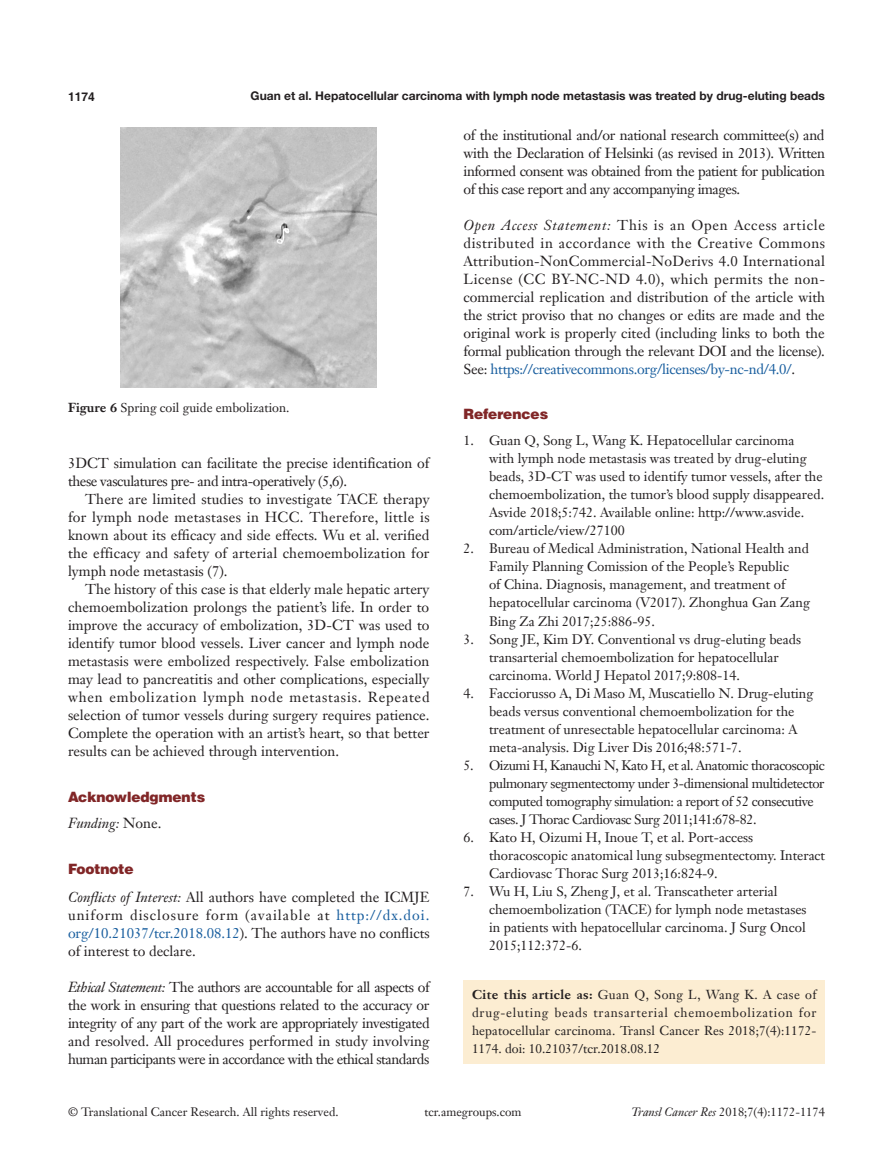
<style>
.page{position:relative;width:893px;height:1170px;background:#fff}
.page>*{position:absolute;margin:0;border:0;box-sizing:border-box;transform-origin:0 0}
.t1{font:14.25px/18px "Janson Text LT";letter-spacing:-.005em;color:#231f20;text-align:justify}
.一级标题正体{font:900 14.25px "Helvetica";color:#812627}
.t2{font:italic 14.25px "Janson Text LT";color:#231f20}
.一级标题-6_5{font:900 14.25px "Helvetica";color:#812627}
.t3{font:13.5px/18px "Janson Text LT";color:#231f20}
.t4{font:13.5px/18px "Janson Text LT";letter-spacing:-.03em;color:#231f20}
.Cite{font:12.75px/18px "Janson Text LT";color:#231f20;text-align:justify}
.t5{font:12px "Janson Text LT";color:#231f20}
.Running_title{font:700 12px "Helvetica Neue LT Pro";color:#231f20}
.t6{font:700 12px "Helvetica";color:#231f20}
.s1{font-weight:700}
.s2{font-style:normal}
.s3{font-style:italic}
.s4{color:#175d9e}
</style>
<div class="page">
<div style="left:463px;top:979px;width:362px;height:84px;background:#fcedd2"></div>
<img style="left:121px;top:128px;width:256px;height:260px">
<p class="t6" style="left:68px;top:89px;width:28px">1174</p>
<p class="Running_title" style="left:251px;top:88px;width:576px">Guan et al. Hepatocellular carcinoma with lymph node metastasis was treated by drug-eluting beads</p>
<p class="Cite" style="left:68px;top:398px;width:223px"><span class="s1">Figure 6</span> Spring coil guide embolization.</p>
<p class="t1" style="left:68px;top:454px;width:363px">3DCT simulation can facilitate the precise identification of these vasculatures pre- and intra-operatively (5,6).</p>
<p class="t1" style="left:68px;top:490px;width:363px;text-indent:17px">There are limited studies to investigate TACE therapy for lymph node metastases in HCC. Therefore, little is known about its efficacy and side effects. Wu et al. verified the efficacy and safety of arterial chemoembolization for lymph node metastasis (7).</p>
<p class="t1" style="left:68px;top:580px;width:363px;text-indent:17px">The history of this case is that elderly male hepatic artery chemoembolization prolongs the patient’s life. In order to improve the accuracy of embolization, 3D-CT was used to identify tumor blood vessels. Liver cancer and lymph node metastasis were embolized respectively. False embolization may lead to pancreatitis and other complications, especially when embolization lymph node metastasis. Repeated selection of tumor vessels during surgery requires patience.<br>Complete the operation with an artist’s heart, so that better results can be achieved through intervention.</p>
<p class="一级标题正体" style="left:68px;top:787px;width:139px">Acknowledgments</p>
<p class="t2" style="left:68px;top:814px;width:95px">Funding: <span class="s2">None.</span></p>
<p class="一级标题-6_5" style="left:68px;top:859px;width:67px">Footnote</p>
<p class="t1" style="left:68px;top:887px;width:363px"><span class="s3">Conflicts of Interest:</span> All authors have completed the ICMJE uniform disclosure form (available at <span class="s4">http://dx.doi. org/10.21037/tcr.2018.08.12</span>). The authors have no conflicts of interest to declare.</p>
<p class="t1" style="left:68px;top:977px;width:363px"><span class="s3">Ethical Statement:</span> The authors are accountable for all aspects of the work in ensuring that questions related to the accuracy or integrity of any part of the work are appropriately investigated and resolved. All procedures performed in study involving human participants were in accordance with the ethical standards</p>
<p class="t1" style="left:463px;top:126px;width:363px">of the institutional and/or national research committee(s) and with the Declaration of Helsinki (as revised in 2013). Written informed consent was obtained from the patient for publication of this case report and any accompanying images.</p>
<p class="t1" style="left:463px;top:216px;width:363px"><span class="s3">Open Access Statement:</span> This is an Open Access article distributed in accordance with the Creative Commons Attribution-NonCommercial-NoDerivs 4.0 International License (CC BY-NC-ND 4.0), which permits the non&shy;commercial replication and distribution of the article with the strict proviso that no changes or edits are made and the original work is properly cited (including links to both the formal publication through the relevant DOI and the license).<br>See: <span class="s4">https://creativecommons.org/licenses/by-nc-nd/4.0/</span>.</p>
<p class="一级标题正体" style="left:463px;top:405px;width:86px">References</p>
<p class="t3" style="left:489px;top:431px;width:337px;text-indent:-26px">1. Guan Q, Song L, Wang K. Hepatocellular carcinoma<br>with lymph node metastasis was treated by drug-eluting beads, 3D-CT was used to identify tumor vessels, after the chemoembolization, the tumor’s blood supply disappeared.<br>Asvide 2018;5:742. Available online: http://www.asvide. com/article/view/27100</p>
<p class="t3" style="left:489px;top:539px;width:323px;text-indent:-26px">2. Bureau of Medical Administration, National Health and Family Planning Comission of the People’s Republic<br>of China. Diagnosis, management, and treatment of hepatocellular carcinoma (V2017). Zhonghua Gan Zang Bing Za Zhi 2017;25:886-95.</p>
<p class="t3" style="left:489px;top:629px;width:314px;text-indent:-26px">3. Song JE, Kim DY. Conventional vs drug-eluting beads transarterial chemoembolization for hepatocellular carcinoma. World J Hepatol 2017;9:808-14.</p>
<p class="t3" style="left:489px;top:683px;width:326px;text-indent:-26px">4. Facciorusso A, Di Maso M, Muscatiello N. Drug-eluting beads versus conventional chemoembolization for the treatment of unresectable hepatocellular carcinoma: A meta-analysis. Dig Liver Dis 2016;48:571-7.</p>
<p class="t4" style="left:489px;top:755px;width:337px;text-indent:-26px">5. Oizumi H, Kanauchi N, Kato H, et al. Anatomic thoracoscopic pulmonary segmentectomy under 3-dimensional multidetector computed tomography simulation: a report of 52 consecutive cases. J Thorac Cardiovasc Surg 2011;141:678-82.</p>
<p class="t3" style="left:489px;top:827px;width:338px;text-indent:-26px">6. Kato H, Oizumi H, Inoue T, et al. Port-access thoracoscopic anatomical lung subsegmentectomy. Interact<br>Cardiovasc Thorac Surg 2013;16:824-9.</p>
<p class="t3" style="left:489px;top:881px;width:319px;text-indent:-26px">7. Wu H, Liu S, Zheng J, et al. Transcatheter arterial chemoembolization (TACE) for lymph node metastases in patients with hepatocellular carcinoma. J Surg Oncol 2015;112:372-6.</p>
<p class="Cite" style="left:472px;top:985px;width:346px"><span class="s1">Cite this article as:</span> Guan Q, Song L, Wang K. A case of drug-eluting beads transarterial chemoembolization for hepatocellular carcinoma. Transl Cancer Res 2018;7(4):1172- 1174. doi: 10.21037/tcr.2018.08.12</p>
<p class="t5" style="left:68px;top:1104px;width:272px">© Translational Cancer Research. All rights reserved.</p>
<p class="t5" style="left:425px;top:1104px;width:98px">tcr.amegroups.com</p>
<p class="t5" style="left:631px;top:1103px;width:195px"><span class="s3">Transl Cancer Res</span> 2018;7(4):1172-1174</p>
</div>
